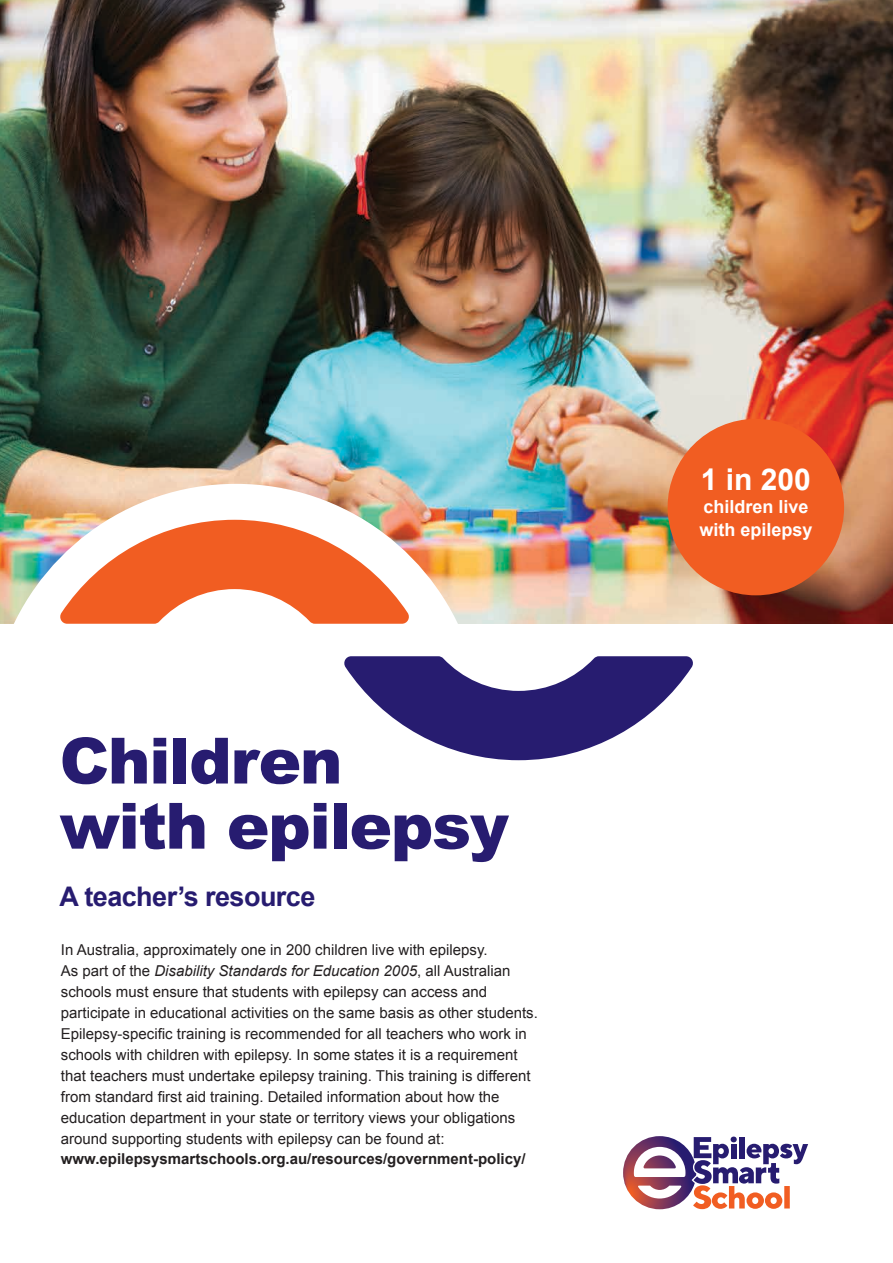
<style>
.page{position:relative;width:893px;height:1263px;background:#fff}
.page>*{position:absolute;margin:0;border:0;box-sizing:border-box;transform-origin:0 0}
.t1{font:900 63.9px/65.1px "Arial";letter-spacing:-.02em;color:#271c70}
.t2{font:700 30px "Arial";color:#fff}
.t3{font:700 27px "Arial";letter-spacing:-.02em;color:#271c70}
.t4{font:700 18px/22.5px "Arial";color:#fff}
.t5{font:15px/21px "Arial";color:#231f20}
.t6{font:700 15px "Arial";color:#231f20}
.s1{font-style:italic}
</style>
<div class="page">
<img style="left:0;top:0;width:893px;height:623px">
<img style="left:1px;top:484px;width:470px;height:140px">
<svg style="left:58px;top:520px;width:353px;height:104px"></svg>
<svg style="left:344px;top:656px;width:349px;height:104px"></svg>
<div style="left:668px;top:419px;width:176px;height:176px;background:#f15d22;border-radius:50%"></div>
<svg style="left:623px;top:1136px;width:185px;height:73px"></svg>
<h1 class="t1" style="left:60px;top:726px;width:451px">Children<br>with epilepsy</h1>
<h3 class="t3" style="left:60px;top:879px;width:257px">A teacher’s resource</h3>
<p class="t5" style="left:61px;top:940px;width:478px">In Australia, approximately one in 200 children live with epilepsy.<br>As part of the <span class="s1">Disability Standards for Education 2005</span>, all Australian schools must ensure that students with epilepsy can access and participate in educational activities on the same basis as other students.<br>Epilepsy-specific training is recommended for all teachers who work in schools with children with epilepsy. In some states it is a requirement that teachers must undertake epilepsy training. This training is different from standard first aid training. Detailed information about how the education department in your state or territory views your obligations around supporting students with epilepsy can be found at:</p>
<p class="t6" style="left:61px;top:1149px;width:466px">www.epilepsysmartschools.org.au/resources/government-policy/</p>
<h2 class="t2" style="left:701px;top:460px;width:112px">1 in 200</h2>
<p class="t4" style="left:699px;top:496px;width:115px">children live with epilepsy</p>
</div>
